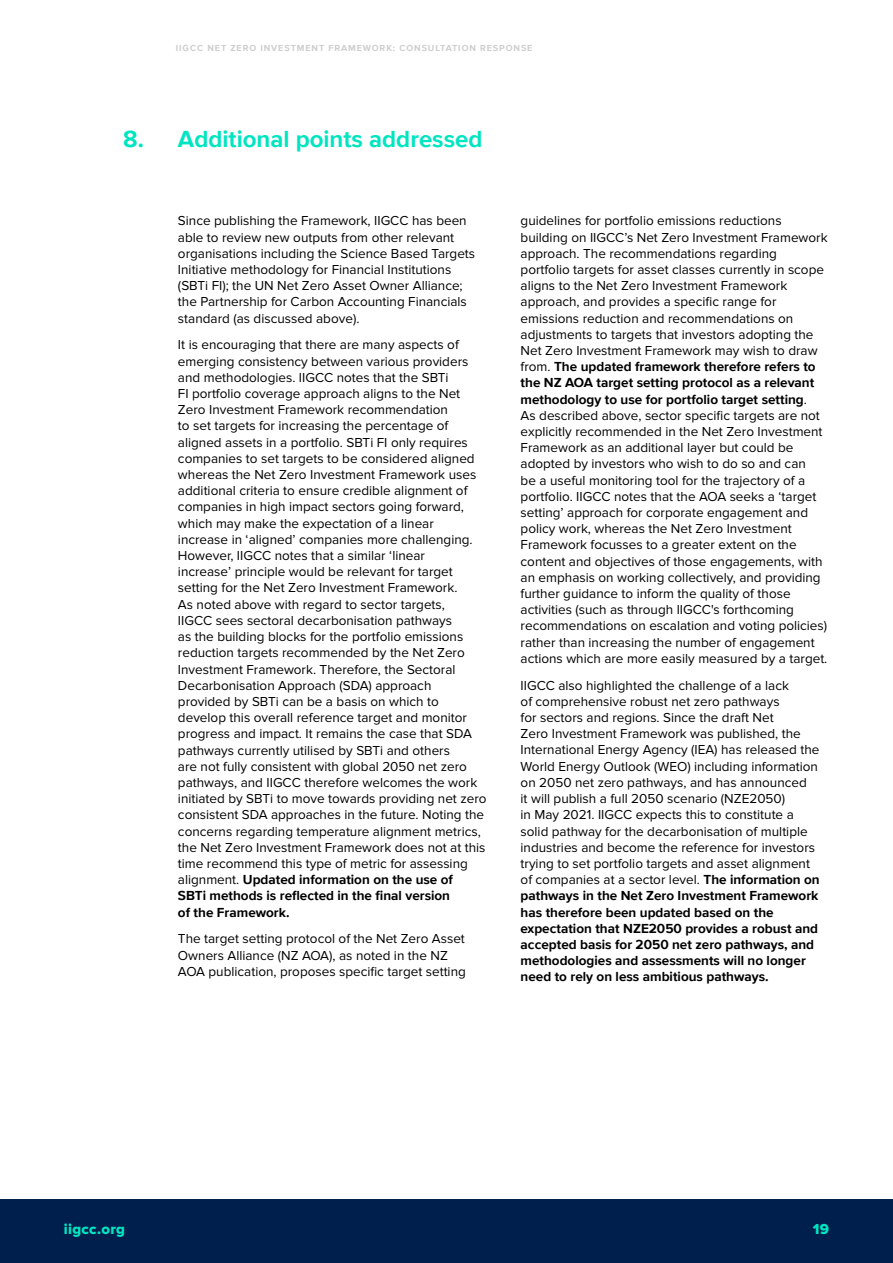
<style>
.page{position:relative;width:893px;height:1263px;background:#fff}
.page>*{position:absolute;margin:0;border:0;box-sizing:border-box;transform-origin:0 0}
.t1{font:700 24px "Proxima Nova";color:#00e5c1}
.t2{font:15px "Proxima Nova Extrabld";letter-spacing:.02em;color:#00e5c1}
.t3{font:13.5px/16.2px "Proxima Nova";color:#000}
.t4{font:700 9px "Proxima Nova";letter-spacing:.1em;color:#cdcdd0}
.s1{font-weight:700}
</style>
<div class="page">
<div style="left:0;top:1199px;width:893px;height:64px;background:#001f4d"></div>
<p class="t4" style="left:176px;top:41px;width:358px">IIGCC NET ZERO INVESTMENT FRAMEWORK: CONSULTATION RESPONSE</p>
<h1 class="t1" style="left:123px;top:121px;width:361px">8. Additional points addressed</h1>
<p class="t3" style="left:178px;top:213px;width:299px">Since publishing the Framework, IIGCC has been able to review new outputs from other relevant organisations including the Science Based Targets Initiative methodology for Financial Institutions (SBTi FI); the UN Net Zero Asset Owner Alliance; the Partnership for Carbon Accounting Financials standard (as discussed above).</p>
<p class="t3" style="left:178px;top:337px;width:310px">It is encouraging that there are many aspects of emerging consistency between various providers and methodologies. IIGCC notes that the SBTi<br>FI portfolio coverage approach aligns to the Net Zero Investment Framework recommendation<br>to set targets for increasing the percentage of aligned assets in a portfolio. SBTi FI only requires companies to set targets to be considered aligned whereas the Net Zero Investment Framework uses additional criteria to ensure credible alignment of companies in high impact sectors going forward, which may make the expectation of a linear increase in ‘aligned’ companies more challenging.<br>However, IIGCC notes that a similar ‘linear<br>increase’ principle would be relevant for target setting for the Net Zero Investment Framework.<br>As noted above with regard to sector targets,<br>IIGCC sees sectoral decarbonisation pathways<br>as the building blocks for the portfolio emissions reduction targets recommended by the Net Zero Investment Framework. Therefore, the Sectoral Decarbonisation Approach (SDA) approach provided by SBTi can be a basis on which to develop this overall reference target and monitor progress and impact. It remains the case that SDA pathways currently utilised by SBTi and others<br>are not fully consistent with global 2050 net zero pathways, and IIGCC therefore welcomes the work initiated by SBTi to move towards providing net zero consistent SDA approaches in the future. Noting the concerns regarding temperature alignment metrics, the Net Zero Investment Framework does not at this time recommend this type of metric for assessing alignment. <span class="s1">Updated information on the use of<br>SBTi methods is reflected in the final version<br>of the Framework.</span></p>
<p class="t3" style="left:178px;top:931px;width:289px">The target setting protocol of the Net Zero Asset<br>Owners Alliance (NZ AOA), as noted in the NZ<br>AOA publication, proposes specific target setting</p>
<p class="t3" style="left:521px;top:213px;width:309px">guidelines for portfolio emissions reductions building on IIGCC’s Net Zero Investment Framework approach. The recommendations regarding portfolio targets for asset classes currently in scope aligns to the Net Zero Investment Framework approach, and provides a specific range for emissions reduction and recommendations on adjustments to targets that investors adopting the Net Zero Investment Framework may wish to draw from. <span class="s1">The updated framework therefore refers to the NZ AOA target setting protocol as a relevant methodology to use for portfolio target setting</span>.<br>As described above, sector specific targets are not explicitly recommended in the Net Zero Investment Framework as an additional layer but could be adopted by investors who wish to do so and can<br>be a useful monitoring tool for the trajectory of a portfolio. IIGCC notes that the AOA seeks a ‘target setting’ approach for corporate engagement and policy work, whereas the Net Zero Investment Framework focusses to a greater extent on the content and objectives of those engagements, with an emphasis on working collectively, and providing further guidance to inform the quality of those activities (such as through IIGCC's forthcoming recommendations on escalation and voting policies) rather than increasing the number of engagement actions which are more easily measured by a target.</p>
<p class="t3" style="left:521px;top:677px;width:301px">IIGCC also highlighted the challenge of a lack<br>of comprehensive robust net zero pathways<br>for sectors and regions. Since the draft Net<br>Zero Investment Framework was published, the International Energy Agency (IEA) has released the World Energy Outlook (WEO) including information on 2050 net zero pathways, and has announced<br>it will publish a full 2050 scenario (NZE2050)<br>in May 2021. IIGCC expects this to constitute a solid pathway for the decarbonisation of multiple industries and become the reference for investors trying to set portfolio targets and asset alignment of companies at a sector level. <span class="s1">The information on pathways in the Net Zero Investment Framework has therefore been updated based on the expectation that NZE2050 provides a robust and accepted basis for 2050 net zero pathways, and methodologies and assessments will no longer need to rely on less ambitious pathways.</span></p>
<p class="t2" style="left:64px;top:1220px;width:63px">iigcc.org</p>
<p class="t2" style="left:813px;top:1220px;width:18px">19</p>
</div>
